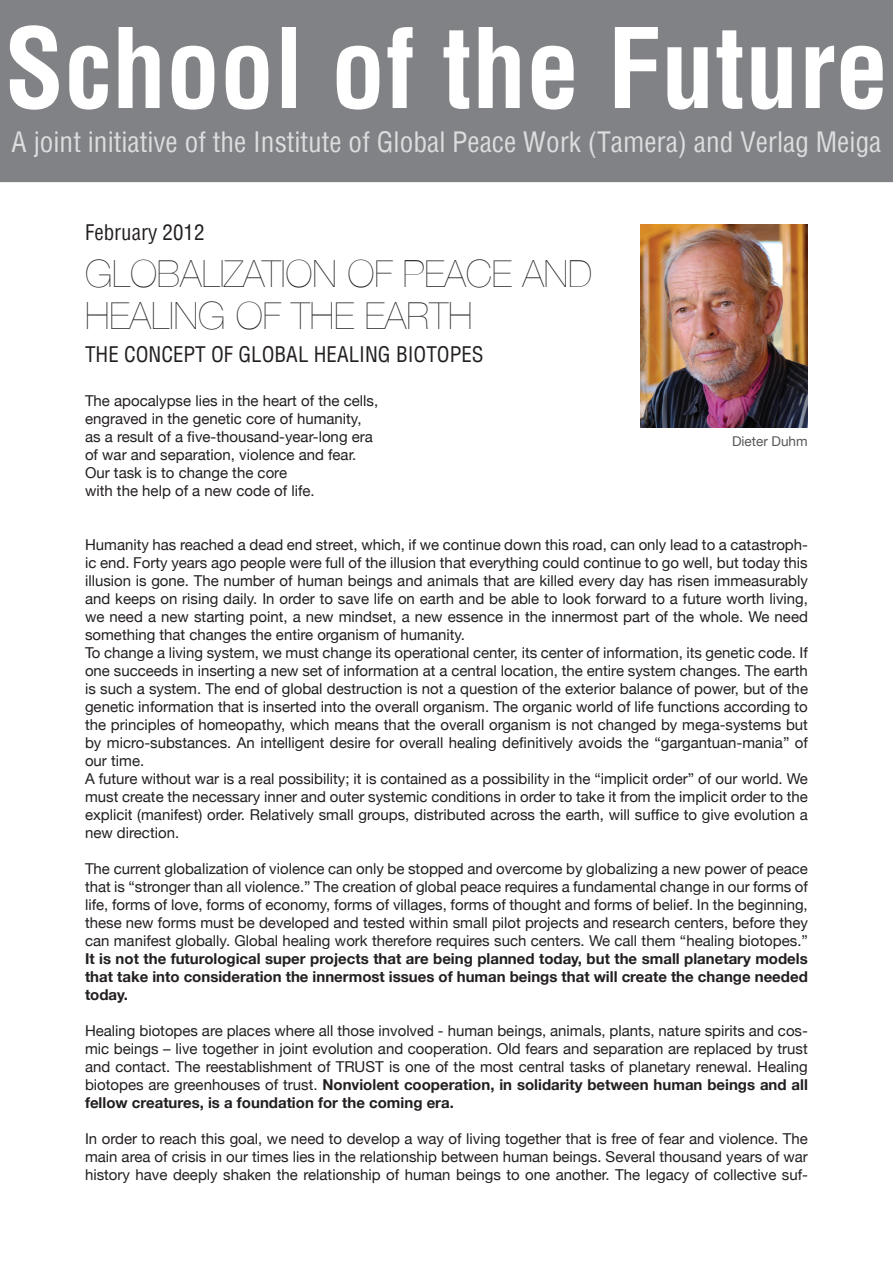
<style>
.page{position:relative;width:893px;height:1263px;background:#fff}
.page>*{position:absolute;margin:0;border:0;box-sizing:border-box;transform-origin:0 0}
.Head2{font:700 condensed 108px "Helvetica";color:#fff}
.Text_Head{font:200 37.5px/42px "Helvetica Neue";color:#231f20}
.Subhead{font:condensed 27.45px "Helvetica";color:#dcdddf}
.Titel_2{font:condensed 21px "Helvetica";color:#231f20}
.Datum{font:condensed 21px "Helvetica";color:#231f20}
.Text{font:15px/18px "Helvetica Neue";color:#231f20;text-align:justify}
.BU{font:13.5px "Helvetica Neue";color:#57585a}
.s1{font-weight:700}
</style>
<div class="page">
<div style="left:0;top:0;width:893px;height:182px;background:#808285"></div>
<img style="left:640px;top:225px;width:168px;height:202px">
<p class="Head2" style="left:4px;top:-3px;width:887px">School of the Future</p>
<p class="Subhead" style="left:12px;top:124px;width:871px">A joint initiative of the Institute of Global Peace Work (Tamera) and Verlag Meiga</p>
<p class="Datum" style="left:85px;top:219px;width:121px">February 2012</p>
<p class="Text_Head" style="left:85px;top:252px;width:509px">GLOBALIZATION OF PEACE AND<br>HEALING OF THE EARTH</p>
<p class="Titel_2" style="left:85px;top:341px;width:400px">THE CONCEPT OF GLOBAL HEALING BIOTOPES</p>
<p class="Text" style="left:85px;top:391px;width:295px">The apocalypse lies in the heart of the cells,</p>
<p class="Text" style="left:85px;top:409px;width:278px">engraved in the genetic core of humanity,</p>
<p class="Text" style="left:85px;top:427px;width:289px">as a result of a five-thousand-year-long era</p>
<p class="Text" style="left:85px;top:445px;width:273px">of war and separation, violence and fear.</p>
<p class="Text" style="left:85px;top:463px;width:204px">Our task is to change the core</p>
<p class="Text" style="left:85px;top:481px;width:231px">with the help of a new code of life.</p>
<p class="BU" style="left:732px;top:433px;width:77px">Dieter Duhm</p>
<p class="Text" style="left:85px;top:535px;width:724px">Humanity has reached a dead end street, which, if we continue down this road, can only lead to a catastroph&shy;ic end. Forty years ago people were full of the illusion that everything could continue to go well, but today this illusion is gone. The number of human beings and animals that are killed every day has risen immeasurably and keeps on rising daily. In order to save life on earth and be able to look forward to a future worth living, we need a new starting point, a new mindset, a new essence in the innermost part of the whole. We need something that changes the entire organism of humanity.</p>
<p class="Text" style="left:85px;top:643px;width:724px">To change a living system, we must change its operational center, its center of information, its genetic code. If one succeeds in inserting a new set of information at a central location, the entire system changes. The earth is such a system. The end of global destruction is not a question of the exterior balance of power, but of the genetic information that is inserted into the overall organism. The organic world of life functions according to the principles of homeopathy, which means that the overall organism is not changed by mega-systems but by micro-substances. An intelligent desire for overall healing definitively avoids the “gargantuan-mania” of our time.</p>
<p class="Text" style="left:85px;top:769px;width:724px">A future without war is a real possibility; it is contained as a possibility in the “implicit order” of our world. We must create the necessary inner and outer systemic conditions in order to take it from the implicit order to the explicit (manifest) order. Relatively small groups, distributed across the earth, will suffice to give evolution a new direction.</p>
<p class="Text" style="left:85px;top:859px;width:724px">The current globalization of violence can only be stopped and overcome by globalizing a new power of peace that is “stronger than all violence.” The creation of global peace requires a fundamental change in our forms of life, forms of love, forms of economy, forms of villages, forms of thought and forms of belief. In the beginning, these new forms must be developed and tested within small pilot projects and research centers, before they can manifest globally. Global healing work therefore requires such centers. We call them “healing biotopes.” <span class="s1">It is not the futurological super projects that are being planned today, but the small planetary models that take into consideration the innermost issues of human beings that will create the change needed today.</span></p>
<p class="Text" style="left:85px;top:1021px;width:724px">Healing biotopes are places where all those involved - human beings, animals, plants, nature spirits and cos&shy;mic beings – live together in joint evolution and cooperation. Old fears and separation are replaced by trust and contact. The reestablishment of TRUST is one of the most central tasks of planetary renewal. Healing biotopes are greenhouses of trust. <span class="s1">Nonviolent cooperation, in solidarity between human beings and all fellow creatures, is a foundation for the coming era.</span></p>
<p class="Text" style="left:85px;top:1129px;width:724px">In order to reach this goal, we need to develop a way of living together that is free of fear and violence. The main area of crisis in our times lies in the relationship between human beings. Several thousand years of war history have deeply shaken the relationship of human beings to one another. The legacy of collective suf-</p>
</div>
